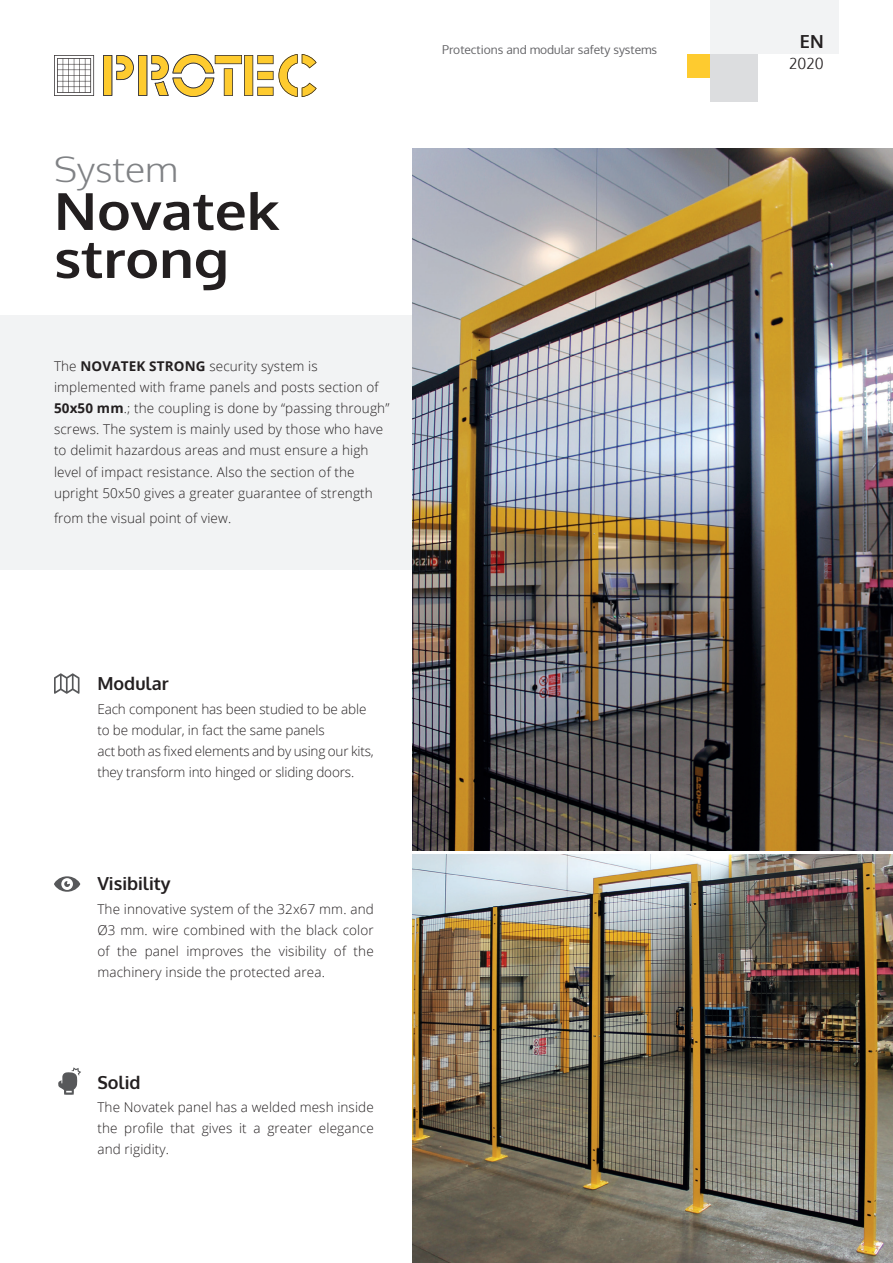
<style>
.page{position:relative;width:893px;height:1263px;background:#fff}
.page>*{position:absolute;margin:0;border:0;box-sizing:border-box;transform-origin:0 0}
.t1{font:700 51.3px/48px "Oxygen";color:#231f20;scale:1.11 1}
.t2{font:300 34.2px "Oxygen";color:#808285;scale:1.11 1}
.t3{font:700 18px "Oxygen";color:#231f20}
.t4{font:300 15px "Oxygen";color:#231f20}
.t5{font:300 13.5px/21px "Open Sans";letter-spacing:.01em;color:#231f20;text-align:justify}
.t6{font:300 13.5px/21px "Open Sans";letter-spacing:-.01em;color:#231f20}
.t7{font:12px "Oxygen";color:#636366}
.s1{font-weight:700}
</style>
<div class="page">
<div style="left:687px;top:54px;width:23px;height:24px;background:#fecb2f"></div>
<div style="left:710px;top:54px;width:48px;height:48px;background:#dcdddf"></div>
<div style="left:710px;top:0;width:129px;height:54px;background:#f2f3f4"></div>
<svg style="left:103px;top:54px;width:214px;height:43px"></svg>
<svg style="left:54px;top:55px;width:40px;height:41px"></svg>
<div style="left:0;top:315px;width:413px;height:255px;background:#f2f3f4"></div>
<img style="left:412px;top:149px;width:481px;height:701px">
<img style="left:412px;top:855px;width:481px;height:408px">
<svg style="left:58px;top:1067px;width:23px;height:28px"></svg>
<svg style="left:54px;top:673px;width:26px;height:21px"></svg>
<svg style="left:54px;top:876px;width:26px;height:16px"></svg>
<h2 class="t2" style="left:54px;top:148px;width:114px">System</h2>
<h1 class="t1" style="left:54px;top:189px;width:204px">Novatek strong</h1>
<p class="t5" style="left:54px;top:356px;width:337px;text-align:left">The <span class="s1">NOVATEK STRONG</span> security system is implemented with frame panels and posts section of <span class="s1">50x50 mm</span>.; the coupling is done by “passing through” screws. The system is mainly used by those who have to delimit hazardous areas and must ensure a high level of impact resistance. Also the section of the upright 50x50 gives a greater guarantee of strength</p>
<p class="t5" style="left:54px;top:507px;width:179px">from the visual point of view.</p>
<p class="t7" style="left:442px;top:42px;width:216px">Protections and modular safety systems</p>
<h3 class="t3" style="left:97px;top:672px;width:73px">Modular</h3>
<p class="t6" style="left:97px;top:698px;width:278px">Each component has been studied to be able to be modular, in fact the same panels<br>act both as fixed elements and by using our kits, they transform into hinged or sliding doors.</p>
<h3 class="t3" style="left:97px;top:872px;width:75px">Visibility</h3>
<p class="t5" style="left:97px;top:898px;width:278px">The innovative system of the 32x67 mm. and Ø3 mm. wire combined with the black color of the panel improves the visibility of the machinery inside the protected area.</p>
<h3 class="t3" style="left:97px;top:1071px;width:45px">Solid</h3>
<p class="t5" style="left:97px;top:1096px;width:278px">The Novatek panel has a welded mesh inside the profile that gives it a greater elegance and rigidity.</p>
<h3 class="t3" style="left:800px;top:30px;width:25px">EN</h3>
<p class="t4" style="left:789px;top:54px;width:36px">2020</p>
</div>
